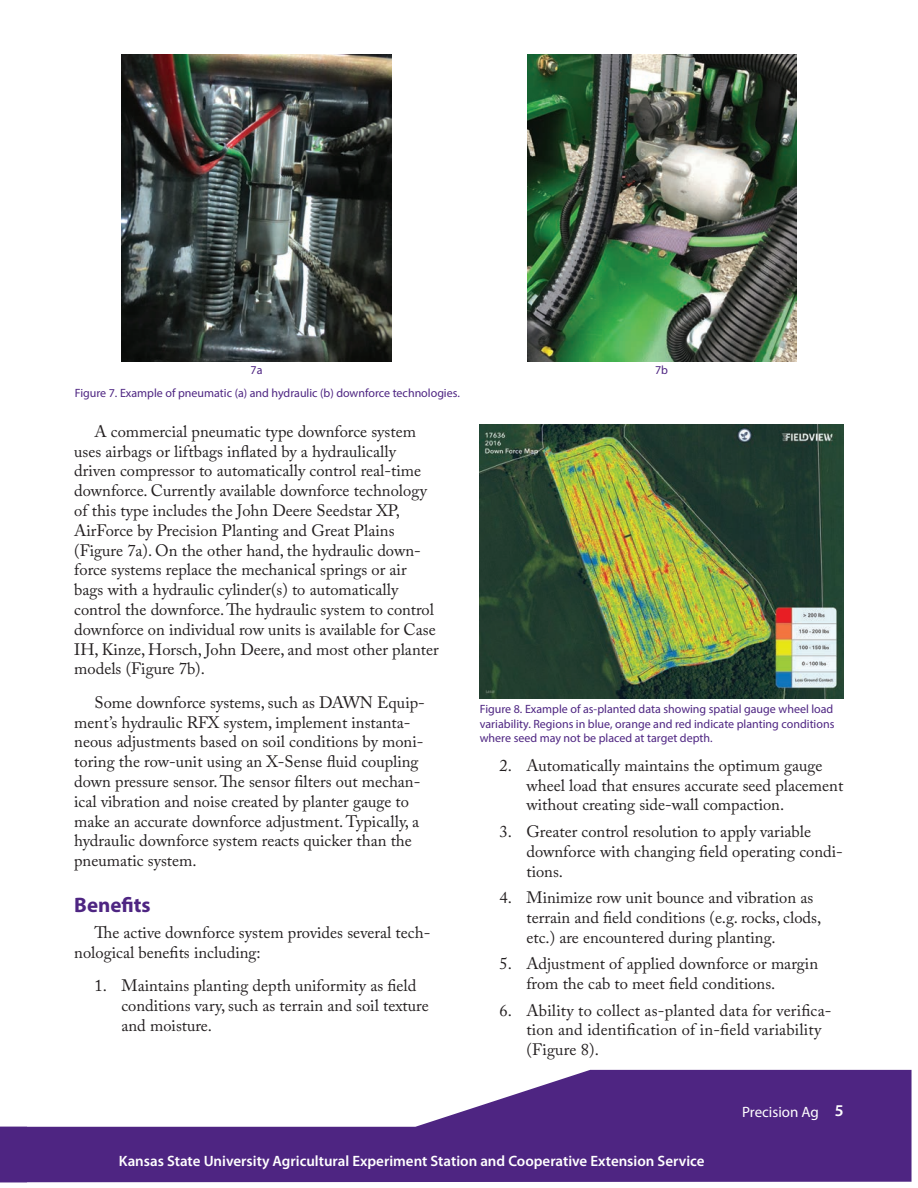
<style>
.page{position:relative;width:918px;height:1188px;background:#fff}
.page>*{position:absolute;margin:0;border:0;box-sizing:border-box;transform-origin:0 0}
.Headings{font:700 21px "Myriad Pro";color:#4e2582}
.Body{font:16.5px/19.8px "Adobe Caslon Pro";color:#231f20}
.t1{font:600 15px "Myriad Pro";color:#fff}
.t2{font:15px "Myriad Pro";color:#fff}
.Author_Captions{font:12px/14.4px "Myriad Pro";color:#4e2582;text-align:justify}
.s1{font-weight:600;font-size:16.5px}
</style>
<div class="page">
<svg style="left:27px;top:1070px;width:885px;height:112px;fill:#4e2582"></svg>
<div style="left:0;top:1126px;width:27px;height:56px;background:#4e2582"></div>
<img style="left:122px;top:54px;width:269px;height:308px">
<img style="left:527px;top:54px;width:270px;height:308px">
<img style="left:479px;top:425px;width:365px;height:273px">
<p class="Author_Captions" style="left:251px;top:363px;width:13px">7a</p>
<p class="Author_Captions" style="left:655px;top:363px;width:14px">7b</p>
<p class="Author_Captions" style="left:75px;top:385px;width:387px">Figure 7. Example of pneumatic (a) and hydraulic (b) downforce technologies.</p>
<p class="Body" style="left:74px;top:421px;width:366px;text-indent:20px">A commercial pneumatic type downforce system uses airbags or liftbags inflated by a hydraulically driven compressor to automatically control real-time downforce. Currently available downforce technology of this type includes the John Deere Seedstar XP, AirForce by Precision Planting and Great Plains (Figure 7a). On the other hand, the hydraulic down&shy;force systems replace the mechanical springs or air bags with a hydraulic cylinder(s) to automatically control the downforce. The hydraulic system to control downforce on individual row units is available for Case IH, Kinze, Horsch, John Deere, and most other planter models (Figure 7b).</p>
<p class="Body" style="left:74px;top:692px;width:352px;text-indent:20px">Some downforce systems, such as DAWN Equip&shy;ment’s hydraulic RFX system, implement instanta&shy;neous adjustments based on soil conditions by moni&shy;toring the row-unit using an X-Sense fluid coupling down pressure sensor. The sensor filters out mechan&shy;ical vibration and noise created by planter gauge to make an accurate downforce adjustment. Typically, a hydraulic downforce system reacts quicker than the pneumatic system.</p>
<p class="Headings" style="left:74px;top:891px;width:78px">Benefits</p>
<p class="Body" style="left:74px;top:923px;width:358px;text-indent:20px">The active downforce system provides several tech&shy;nological benefits including:</p>
<p class="Body" style="left:122px;top:976px;width:309px;text-indent:-27px">1. Maintains planting depth uniformity as field conditions vary, such as terrain and soil texture and moisture.</p>
<p class="Author_Captions" style="left:480px;top:702px;width:356px">Figure 8. Example of as-planted data showing spatial gauge wheel load variability. Regions in blue, orange and red indicate planting conditions where seed may not be placed at target depth.</p>
<p class="Body" style="left:526px;top:755px;width:318px;text-indent:-27px">2. Automatically maintains the optimum gauge wheel load that ensures accurate seed placement without creating side-wall compaction.</p>
<p class="Body" style="left:526px;top:821px;width:318px;text-indent:-27px">3. Greater control resolution to apply variable downforce with changing field operating condi&shy;tions.</p>
<p class="Body" style="left:526px;top:887px;width:296px;text-indent:-27px">4. Minimize row unit bounce and vibration as terrain and field conditions (e.g. rocks, clods, etc.) are encountered during planting.</p>
<p class="Body" style="left:526px;top:954px;width:293px;text-indent:-27px">5. Adjustment of applied downforce or margin from the cab to meet field conditions.</p>
<p class="Body" style="left:526px;top:1000px;width:307px;text-indent:-27px">6. Ability to collect as-planted data for verifica&shy;tion and identification of in-field variability (Figure 8).</p>
<p class="t2" style="left:742px;top:1103px;width:103px">Precision Ag <span class="s1">5</span></p>
<p class="t1" style="left:119px;top:1152px;width:587px">Kansas State University Agricultural Experiment Station and Cooperative Extension Service</p>
</div>
